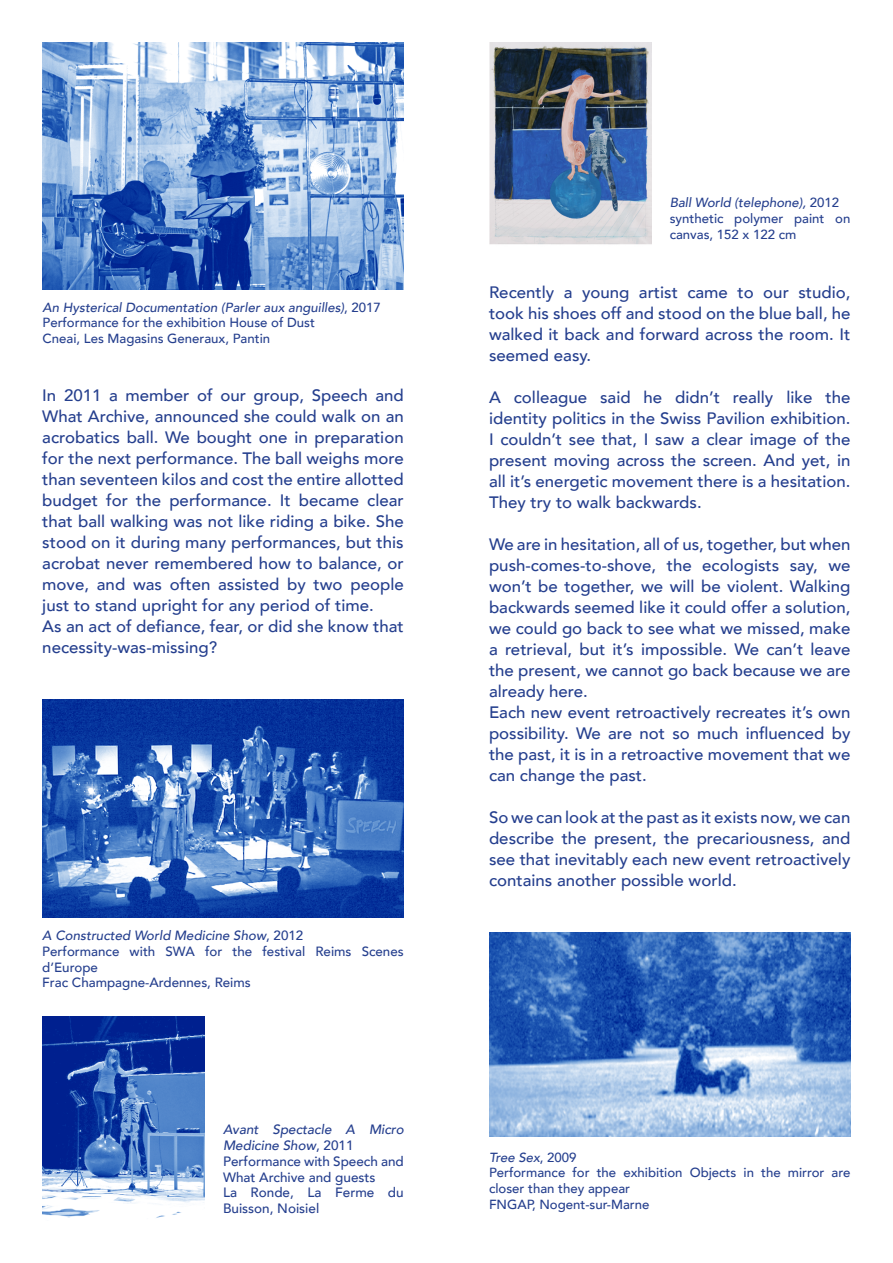
<style>
.page{position:relative;width:893px;height:1263px;background:#fff}
.page>*{position:absolute;margin:0;border:0;box-sizing:border-box;transform-origin:0 0}
.t1{font:500 16.5px/21px "Avenir";color:#253f8e;text-align:justify}
.t2{font:500 13.5px/15.8px "Avenir";color:#253f8e}
.t3{font:500 13.35px/15.8px "Avenir";color:#253f8e}
.t4{font:500 13.2px/15.8px "Avenir";color:#253f8e}
.s1{font-style:italic}
</style>
<div class="page">
<img style="left:42px;top:699px;width:362px;height:219px">
<img style="left:43px;top:1016px;width:161px;height:202px">
<img style="left:489px;top:933px;width:361px;height:203px">
<img style="left:489px;top:43px;width:162px;height:202px">
<img style="left:43px;top:43px;width:361px;height:246px">
<p class="t4" style="left:43px;top:298px;width:340px"><span class="s1">An Hysterical Documentation (Parler aux anguilles)</span>, 2017<br>Performance for the exhibition House of Dust<br>Cneai, Les Magasins Generaux, Pantin</p>
<p class="t1" style="left:42px;top:384px;width:363px;text-align:left">In 2011 a member of our group, Speech and What Archive, announced she could walk on an acrobatics ball. We bought one in preparation for the next performance. The ball weighs more than seventeen kilos and cost the entire allotted budget for the performance. It became clear that ball walking was not like riding a bike. She stood on it during many performances, but this acrobat never remembered how to balance, or move, and was often assisted by two people just to stand upright for any period of time.<br>As an act of defiance, fear, or did she know that necessity-was-missing?</p>
<p class="t3" style="left:42px;top:927px;width:363px"><span class="s1">A Constructed World Medicine Show</span>, 2012<br>Performance with SWA for the festival Reims Scenes d’Europe<br>Frac Champagne-Ardennes, Reims</p>
<p class="t2" style="left:223px;top:1121px;width:182px"><span class="s1">Avant Spectacle A Micro<br>Medicine Show</span>, 2011<br>Performance with Speech and<br>What Archive and guests<br>La Ronde, La Ferme du<br>Buisson, Noisiel</p>
<p class="t4" style="left:670px;top:194px;width:182px"><span class="s1">Ball World (telephone),</span> 2012 synthetic polymer paint on canvas, 152 x 122 cm</p>
<p class="t1" style="left:489px;top:281px;width:363px">Recently a young artist came to our studio, took his shoes off and stood on the blue ball, he walked it back and forward across the room. It seemed easy.</p>
<p class="t1" style="left:489px;top:386px;width:363px">A colleague said he didn’t really like the identity politics in the Swiss Pavilion exhibition.<br>I couldn’t see that, I saw a clear image of the present moving across the screen. And yet, in all it’s energetic movement there is a hesitation.<br>They try to walk backwards.</p>
<p class="t1" style="left:489px;top:533px;width:363px;text-align:left">We are in hesitation, all of us, together, but when push-comes-to-shove, the ecologists say, we won’t be together, we will be violent. Walking backwards seemed like it could offer a solution, we could go back to see what we missed, make a retrieval, but it’s impossible. We can’t leave the present, we cannot go back because we are already here.<br>Each new event retroactively recreates it’s own possibility. We are not so much influenced by the past, it is in a retroactive movement that we can change the past.</p>
<p class="t1" style="left:489px;top:806px;width:363px">So we can look at the past as it exists now, we can describe the present, the precariousness, and see that inevitably each new event retroactively contains another possible world.</p>
<p class="t4" style="left:489px;top:1148px;width:363px"><span class="s1">Tree Sex</span>, 2009<br>Performance for the exhibition Objects in the mirror are closer than they appear<br>FNGAP, Nogent-sur-Marne</p>
</div>
